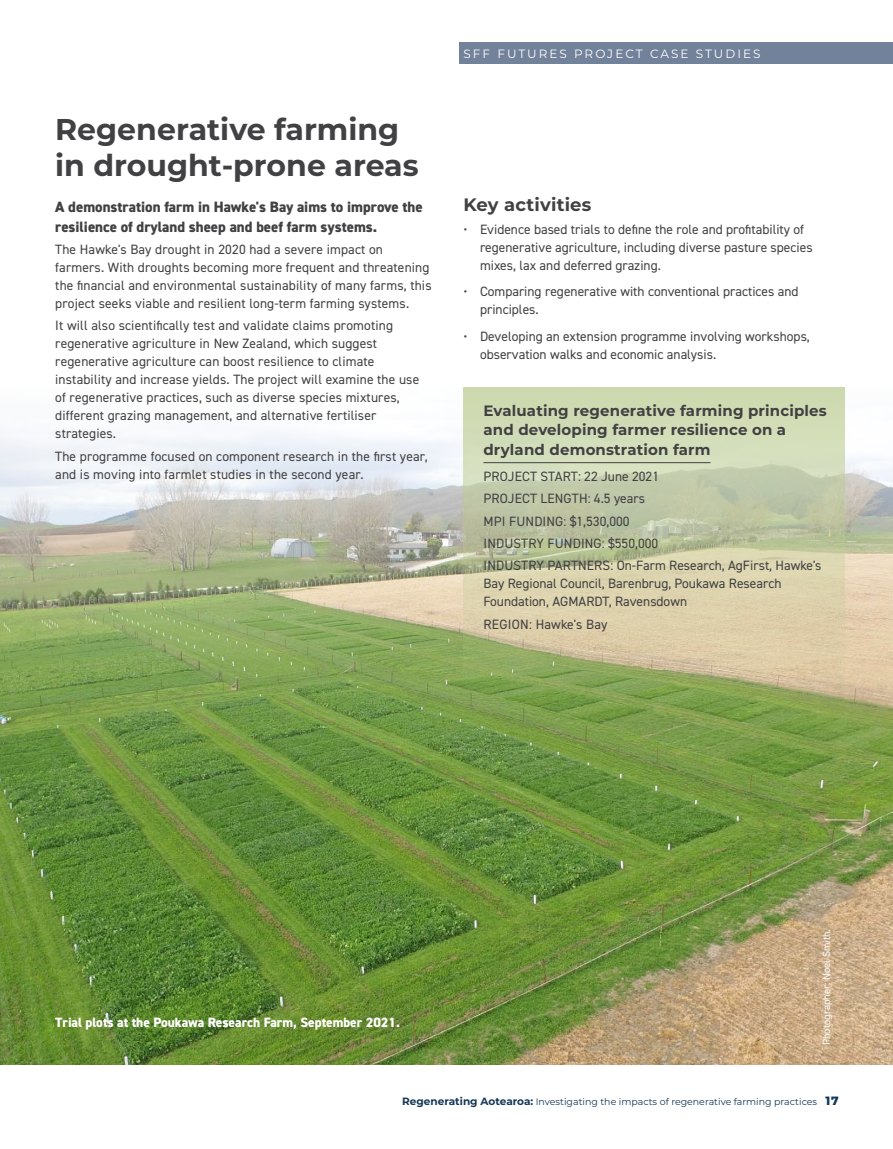
<style>
.page{position:relative;width:893px;height:1149px;background:#fff}
.page>*{position:absolute;margin:0;border:0;box-sizing:border-box;transform-origin:0 0}
.case_studing_major_h{font:700 30px/36px "Montserrat";color:#414042}
.Heading_3{font:700 18px "Montserrat";letter-spacing:.01em;color:#414042}
.Project_start_header{font:700 15px/19.5px "Montserrat";letter-spacing:.01em;color:#414042}
.first_para{font:800 15px/19.5px "DIN2014";color:#414042}
.Project_start{font:13.5px/18px "DIN2014";letter-spacing:.01em;color:#414042}
.t1{font:800 13.5px "DIN2014";color:#fff}
.t2{font:12px "Montserrat";letter-spacing:.17em;color:#fff}
.Project_start-2{font:10.5px "DIN2014";color:#fff}
.t3{font:9.45px "Montserrat";color:#143755}
.s1{font-weight:700;font-size:10.5px}
.s2{font-weight:800;font-size:12px}
</style>
<div class="page">
<div style="left:459px;top:43px;width:434px;height:21px;background:#72829b"></div>
<img style="left:1px;top:431px;width:892px;height:633px">
<img style="left:0;top:0;width:1px;height:1148px">
<svg style="left:463px;top:387px;width:382px;height:321px;background:#c5caa1"></svg>
<hr style="left:483px;top:462px;width:227px;height:1px;background:#414042">
<p class="case_studing_major_h" style="left:55px;top:109px;width:365px">Regenerative farming in drought-prone areas</p>
<p class="first_para" style="left:55px;top:197px;width:369px">A demonstration farm in Hawke's Bay aims to improve the resilience of dryland sheep and beef farm systems.</p>
<p class="Project_start" style="left:55px;top:240px;width:378px">The Hawke's Bay drought in 2020 had a severe impact on farmers. With droughts becoming more frequent and threatening the financial and environmental sustainability of many farms, this project seeks viable and resilient long-term farming systems.</p>
<p class="Project_start" style="left:55px;top:316px;width:366px">It will also scientifically test and validate claims promoting regenerative agriculture in New Zealand, which suggest regenerative agriculture can boost resilience to climate instability and increase yields. The project will examine the use of regenerative practices, such as diverse species mixtures, different grazing management, and alternative fertiliser strategies.</p>
<p class="Project_start" style="left:55px;top:446px;width:374px">The programme focused on component research in the first year, and is moving into farmlet studies in the second year.</p>
<p class="t2" style="left:463px;top:45px;width:298px">SFF FUTURES PROJECT CASE STUDIES</p>
<p class="Heading_3" style="left:463px;top:192px;width:129px">Key activities</p>
<p class="Project_start" style="left:480px;top:220px;width:334px;text-indent:-16px">• Evidence based trials to define the role and profitability of regenerative agriculture, including diverse pasture species mixes, lax and deferred grazing.</p>
<p class="Project_start" style="left:480px;top:282px;width:320px;text-indent:-16px">• Comparing regenerative with conventional practices and principles.</p>
<p class="Project_start" style="left:480px;top:327px;width:331px;text-indent:-16px">• Developing an extension programme involving workshops, observation walks and economic analysis.</p>
<p class="Project_start_header" style="left:483px;top:399px;width:345px">Evaluating regenerative farming principles and developing farmer resilience on a dryland demonstration farm</p>
<p class="Project_start" style="left:483px;top:467px;width:177px">PROJECT START: 22 June 2021</p>
<p class="Project_start" style="left:483px;top:489px;width:163px">PROJECT LENGTH: 4.5 years</p>
<p class="Project_start" style="left:483px;top:511px;width:148px">MPI FUNDING: $1,530,000</p>
<p class="Project_start" style="left:483px;top:534px;width:176px">INDUSTRY FUNDING: $550,000</p>
<p class="Project_start" style="left:483px;top:556px;width:340px">INDUSTRY PARTNERS: On-Farm Research, AgFirst, Hawke's<br>Bay Regional Council, Barenbrug, Poukawa Research<br>Foundation, AGMARDT, Ravensdown</p>
<p class="Project_start" style="left:483px;top:614px;width:125px">REGION: Hawke's Bay</p>
<p class="t1" style="left:55px;top:1012px;width:346px">Trial plots at the Poukawa Research Farm, September 2021.</p>
<p class="Project_start-2" style="left:820px;top:1044px;width:118px;rotate:-90deg">Photographer: Noel Smith.</p>
<p class="t3" style="left:402px;top:1094px;width:438px"><span class="s1">Regenerating Aotearoa:</span> Investigating the impacts of regenerative farming practices <span class="s2">17</span></p>
</div>
